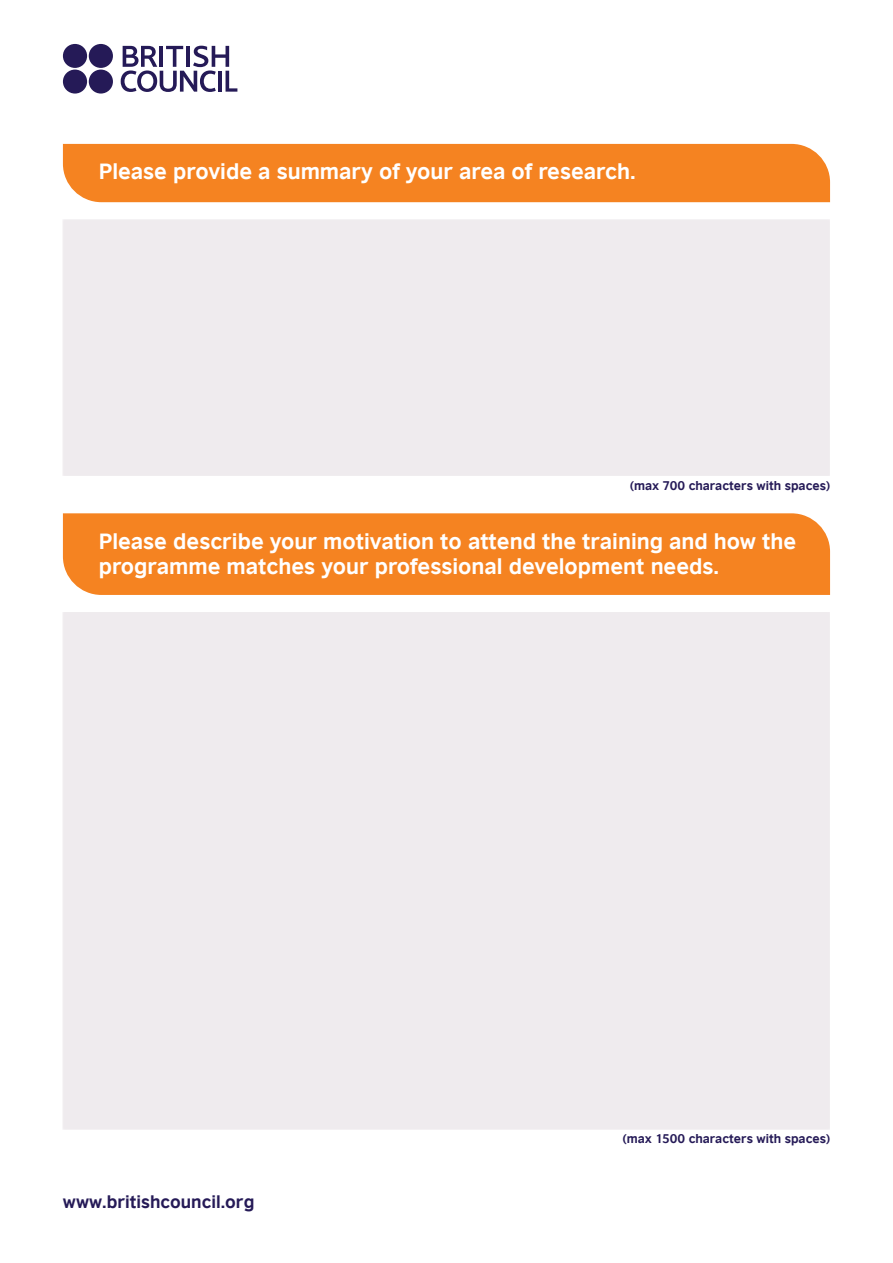
<style>
.page{position:relative;width:893px;height:1263px;background:#fff}
.page>*{position:absolute;margin:0;border:0;box-sizing:border-box;transform-origin:0 0}
.t1{font:700 21px/25.2px "British Council Sans";color:#fff}
.t2{font:700 16.95px "British Council Sans";color:#251a57}
.t3{font:700 12px "British Council Sans";color:#251a57}
</style>
<div class="page">
<div style="left:63px;top:513px;width:767px;height:82px;background:#f58321"></div>
<div style="left:63px;top:612px;width:767px;height:517px;background:#efebee"></div>
<svg style="left:121px;top:46px;width:116px;height:46px"></svg>
<div style="left:63px;top:44px;width:24px;height:24px;background:#251a57;border-radius:50%"></div>
<div style="left:89px;top:44px;width:24px;height:24px;background:#251a57;border-radius:50%"></div>
<div style="left:63px;top:70px;width:24px;height:24px;background:#251a57;border-radius:50%"></div>
<div style="left:89px;top:70px;width:24px;height:24px;background:#251a57;border-radius:50%"></div>
<div style="left:63px;top:144px;width:767px;height:58px;background:#f58321"></div>
<div style="left:63px;top:219px;width:767px;height:257px;background:#efebee"></div>
<p class="t1" style="left:99px;top:157px;width:538px">Please provide a summary of your area of research.</p>
<p class="t3" style="left:630px;top:475px;width:201px">(max 700 characters with spaces)</p>
<p class="t1" style="left:99px;top:526px;width:699px">Please describe your motivation to attend the training and how the programme matches your professional development needs.</p>
<p class="t2" style="left:63px;top:1187px;width:193px">www.britishcouncil.org</p>
<p class="t3" style="left:623px;top:1128px;width:209px">(max 1500 characters with spaces)</p>
</div>
